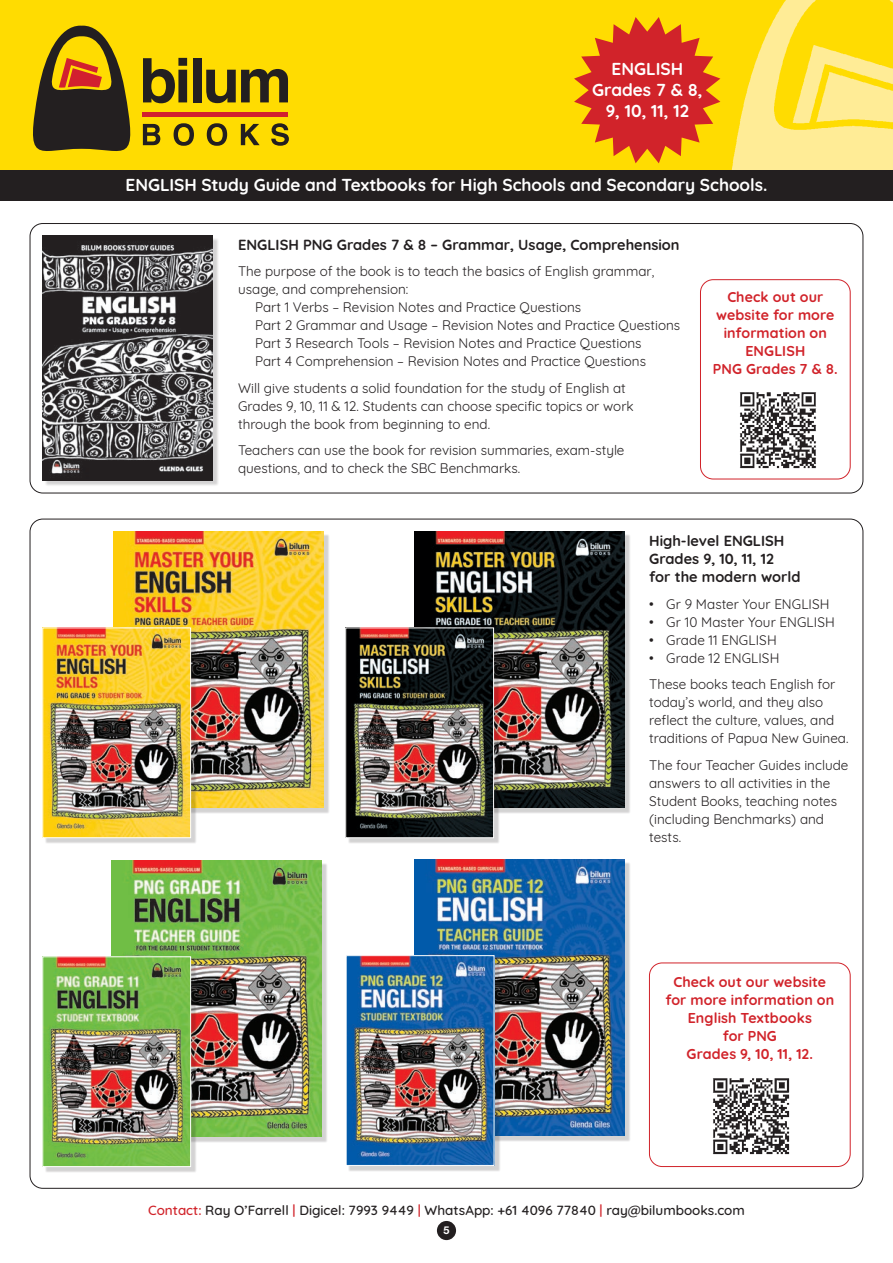
<style>
.page{position:relative;width:893px;height:1263px;background:#fff}
.page>*{position:absolute;margin:0;border:0;box-sizing:border-box;transform-origin:0 0}
.t1{font:700 17.25px/21px "Quicksand";color:#fff;text-align:center}
.t2{font:700 14.7px/18px "Quicksand";color:#231f20}
.t3{font:700 14.25px/18px "Quicksand";letter-spacing:.01em;color:#d1232a;text-align:center}
.t4{font:13.5px/18px "Quicksand";color:#231f20}
.t5{font:500 13.5px "Quicksand";color:#231f20}
.t6{font:700 10.8px "Helvetica Neue LT Std";color:#fff}
.s1{color:#d1232a}
</style>
<div class="page">
<div style="left:0;top:0;width:893px;height:172px;background:#ffdc01"></div>
<img style="left:731px;top:0;width:162px;height:170px">
<div style="left:193px;top:58px;width:9px;height:44px;background:#231f20"></div>
<svg style="left:206px;top:69px;width:82px;height:34px"></svg>
<svg style="left:207px;top:123px;width:20px;height:23px"></svg>
<svg style="left:241px;top:124px;width:19px;height:21px"></svg>
<svg style="left:271px;top:123px;width:18px;height:23px"></svg>
<div style="left:143px;top:112px;width:145px;height:5px;background:#d2202f"></div>
<svg style="left:33px;top:26px;width:161px;height:125px"></svg>
<div style="left:44px;top:237px;width:175px;height:250px;background:#231f20;opacity:.2"></div>
<img style="left:43px;top:235px;width:169px;height:245px">
<div style="left:114px;top:863px;width:214px;height:280px;background:#231f20;opacity:.2"></div>
<img style="left:112px;top:861px;width:209px;height:275px">
<div style="left:417px;top:862px;width:214px;height:279px;background:#231f20;opacity:.2"></div>
<img style="left:415px;top:859px;width:209px;height:276px">
<div style="left:116px;top:534px;width:214px;height:280px;background:#231f20;opacity:.2"></div>
<img style="left:113px;top:531px;width:210px;height:276px">
<div style="left:417px;top:534px;width:214px;height:280px;background:#231f20;opacity:.2"></div>
<img style="left:415px;top:531px;width:209px;height:276px">
<div style="left:45px;top:959px;width:152px;height:214px;background:#231f20;opacity:.2"></div>
<img style="left:45px;top:958px;width:144px;height:207px">
<div style="left:43px;top:956px;width:148px;height:211px;border:1px solid #fff"></div>
<div style="left:348px;top:958px;width:153px;height:214px;background:#231f20;opacity:.2"></div>
<img style="left:348px;top:957px;width:144px;height:207px">
<div style="left:346px;top:955px;width:148px;height:211px;border:1px solid #fff"></div>
<div style="left:45px;top:630px;width:152px;height:214px;background:#231f20;opacity:.2"></div>
<img style="left:45px;top:630px;width:144px;height:206px">
<div style="left:43px;top:628px;width:148px;height:210px;border:1px solid #fff"></div>
<div style="left:348px;top:630px;width:152px;height:214px;background:#231f20;opacity:.2"></div>
<img style="left:347px;top:630px;width:145px;height:206px">
<div style="left:345px;top:628px;width:149px;height:210px;border:1px solid #fff"></div>
<div style="left:437px;top:1221px;width:19px;height:19px;background:#231f20;border-radius:50%"></div>
<div style="left:0;top:170px;width:893px;height:31px;background:#231f20"></div>
<div style="left:649px;top:963px;width:201px;height:204px;border:1px solid #d1232a;border-radius:13px"></div>
<img style="left:713px;top:1078px;width:77px;height:77px">
<div style="left:700px;top:279px;width:150px;height:200px;border:1px solid #d1232a;border-radius:13px"></div>
<img style="left:740px;top:392px;width:76px;height:77px">
<svg style="left:574px;top:17px;width:146px;height:146px"></svg>
<p class="t1" style="left:592px;top:57px;width:112px">ENGLISH<br>Grades 7 &amp; 8,<br>9, 10, 11, 12</p>
<p class="t1" style="left:126px;top:173px;width:643px">ENGLISH Study Guide and Textbooks for High Schools and Secondary Schools.</p>
<p class="t2" style="left:238px;top:234px;width:443px">ENGLISH PNG Grades 7 &amp; 8 – Grammar, Usage, Comprehension</p>
<p class="t4" style="left:238px;top:261px;width:418px">The purpose of the book is to teach the basics of English grammar,</p>
<p class="t4" style="left:238px;top:279px;width:172px">usage, and comprehension:</p>
<p class="t4" style="left:255px;top:297px;width:328px">Part 1 Verbs – Revision Notes and Practice Questions</p>
<p class="t4" style="left:255px;top:315px;width:427px">Part 2 Grammar and Usage – Revision Notes and Practice Questions</p>
<p class="t4" style="left:255px;top:333px;width:388px">Part 3 Research Tools – Revision Notes and Practice Questions</p>
<p class="t4" style="left:255px;top:351px;width:392px">Part 4 Comprehension – Revision Notes and Practice Questions</p>
<p class="t4" style="left:238px;top:378px;width:397px">Will give students a solid foundation for the study of English at<br>Grades 9, 10, 11 &amp; 12. Students can choose specific topics or work through the book from beginning to end.</p>
<p class="t4" style="left:238px;top:440px;width:388px">Teachers can use the book for revision summaries, exam-style questions, and to check the SBC Benchmarks.</p>
<p class="t3" style="left:713px;top:287px;width:126px">Check out our website for more information on<br>ENGLISH<br>PNG Grades 7 &amp; 8.</p>
<p class="t2" style="left:649px;top:531px;width:153px">High-level ENGLISH<br>Grades 9, 10, 11, 12<br>for the modern world</p>
<p class="t4" style="left:649px;top:593px;width:182px">• Gr 9 Master Your ENGLISH</p>
<p class="t4" style="left:649px;top:611px;width:187px">• Gr 10 Master Your ENGLISH</p>
<p class="t4" style="left:649px;top:629px;width:129px">• Grade 11 ENGLISH</p>
<p class="t4" style="left:649px;top:643px;width:188px;line-height:26.5px">• Grade 12 ENGLISH<br>These books teach English for</p>
<p class="t4" style="left:649px;top:692px;width:201px">today’s world, and they also reflect the culture, values, and traditions of Papua New Guinea.</p>
<p class="t4" style="left:649px;top:754px;width:201px">The four Teacher Guides include answers to all activities in the<br>Student Books, teaching notes (including Benchmarks) and tests.</p>
<p class="t3" style="left:665px;top:971px;width:170px">Check out our website for more information on<br>English Textbooks<br>for PNG<br>Grades 9, 10, 11, 12.</p>
<p class="t5" style="left:148px;top:1199px;width:598px"><span class="s1">Contact:</span> Ray O’Farrell <span class="s1">|</span> Digicel: 7993 9449 <span class="s1">|</span> WhatsApp: +61 4096 77840 <span class="s1">|</span> ray@bilumbooks.com</p>
<p class="t6" style="left:443px;top:1224px;width:8px">5</p>
</div>
